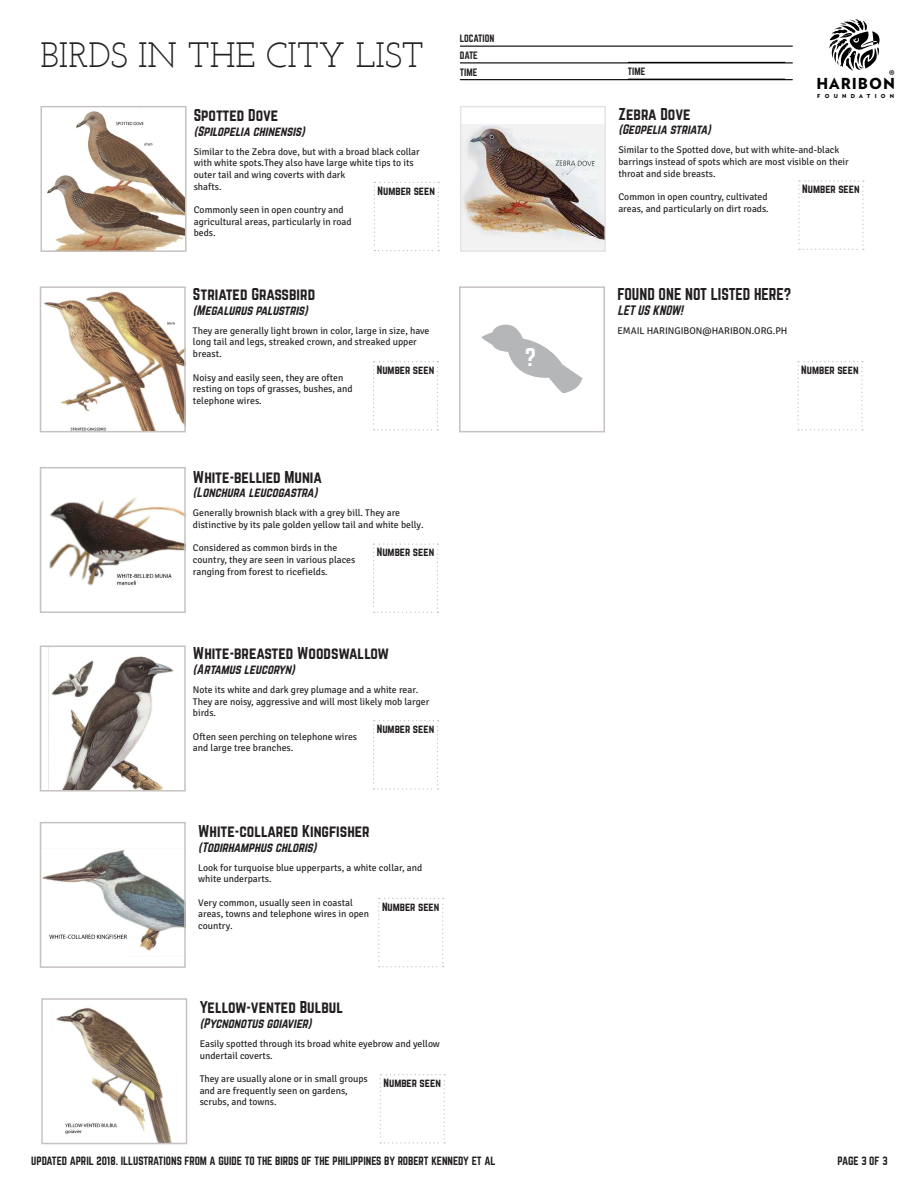
<style>
.page{position:relative;width:918px;height:1188px;background:#fff}
.page>*{position:absolute;margin:0;border:0;box-sizing:border-box;transform-origin:0 0}
.t1{font:35.1px "Josefin Slab";color:#231f20}
.t2{font:22.5px "Norwester";color:#fff}
.t3{font:900 15.15px "Verlag";letter-spacing:.06em;color:#000}
.t4{font:15px "Norwester";color:#231f20}
.t5{font:14.4px "Myriad Pro";color:#000}
.t6{font:italic 12px "Norwester";color:#231f20}
.t7{font:10.5px "Norwester";color:#231f20}
.t8{font:9.75px/11.7px "Signika Negative";color:#231f20}
.t9{font:9.3px/17.1px "Norwester";color:#231f20}
.t10{font:900 5.55px "Verlag";letter-spacing:.775em;color:#000}
</style>
<div class="page">
<svg style="left:829px;top:19px;width:51px;height:52px"></svg>
<hr style="left:460px;top:46px;width:333px;height:1px;background:#000">
<hr style="left:460px;top:62px;width:333px;height:1px;background:#000">
<hr style="left:460px;top:79px;width:333px;height:1px;background:#000">
<img style="left:43px;top:848px;width:140px;height:103px">
<div style="left:40px;top:822px;width:146px;height:146px;border:2px solid #c7c2c1"></div>
<img style="left:44px;top:291px;width:139px;height:138px">
<div style="left:40px;top:286px;width:146px;height:146px;border:2px solid #c7c2c1"></div>
<div style="left:459px;top:286px;width:146px;height:146px;border:2px solid #c7c2c1"></div>
<img style="left:49px;top:497px;width:134px;height:89px">
<div style="left:40px;top:467px;width:146px;height:146px;border:2px solid #c7c2c1"></div>
<img style="left:51px;top:656px;width:122px;height:133px">
<div style="left:40px;top:646px;width:146px;height:146px;border:2px solid #c7c2c1"></div>
<svg style="left:378px;top:898px;width:66px;height:69px"></svg>
<svg style="left:373px;top:361px;width:65px;height:69px"></svg>
<svg style="left:797px;top:361px;width:66px;height:69px"></svg>
<svg style="left:373px;top:543px;width:65px;height:70px"></svg>
<svg style="left:373px;top:720px;width:65px;height:70px"></svg>
<img style="left:56px;top:1008px;width:116px;height:133px">
<div style="left:41px;top:998px;width:146px;height:146px;border:2px solid #c7c2c1"></div>
<img style="left:463px;top:124px;width:140px;height:125px">
<div style="left:460px;top:106px;width:146px;height:146px;border:2px solid #e3e4e5"></div>
<svg style="left:380px;top:1074px;width:65px;height:70px"></svg>
<svg style="left:798px;top:180px;width:66px;height:70px"></svg>
<img style="left:47px;top:109px;width:137px;height:140px">
<div style="left:40px;top:106px;width:147px;height:146px;border:2px solid #c7c2c1"></div>
<svg style="left:374px;top:182px;width:65px;height:69px"></svg>
<svg style="left:482px;top:325px;width:100px;height:68px"></svg>
<h1 class="t1" style="left:40px;top:35px;width:385px">BIRDS IN THE CITY LIST</h1>
<p class="t9" style="left:460px;top:30px;width:36px">LOCATION<br>DATE<br>TIME</p>
<p class="t9" style="left:628px;top:63px;width:19px">TIME</p>
<h3 class="t5" style="left:889px;top:66px;width:8px">®</h3>
<h3 class="t3" style="left:816px;top:71px;width:80px">HARIBON</h3>
<p class="t10" style="left:817px;top:92px;width:78px">FOUNDATION</p>
<h3 class="t4" style="left:194px;top:108px;width:86px">Spotted Dove</h3>
<p class="t6" style="left:194px;top:125px;width:115px">(Spilopelia chinensis)</p>
<h3 class="t4" style="left:618px;top:107px;width:74px">Zebra Dove</h3>
<p class="t6" style="left:618px;top:124px;width:97px">(Geopelia striata)</p>
<p class="t8" style="left:194px;top:146px;width:228px">Similar to the Zebra dove, but with a broad black collar with white spots.They also have large white tips to its outer tail and wing coverts with dark<br>shafts.</p>
<p class="t8" style="left:194px;top:204px;width:159px">Commonly seen in open country and agricultural areas, particularly in road beds.</p>
<p class="t7" style="left:378px;top:185px;width:59px">Number seen</p>
<p class="t8" style="left:618px;top:144px;width:232px">Similar to the Spotted dove, but with white-and-black barrings instead of spots which are most visible on their throat and side breasts.</p>
<p class="t8" style="left:618px;top:191px;width:152px">Common in open country, cultivated areas, and particularly on dirt roads.</p>
<p class="t7" style="left:802px;top:184px;width:59px">Number seen</p>
<h3 class="t4" style="left:193px;top:287px;width:124px">Striated Grassbird</h3>
<p class="t6" style="left:193px;top:304px;width:119px">(Megalurus palustris)</p>
<h3 class="t4" style="left:617px;top:287px;width:176px">FOUND ONE NOT LISTED HERE?</h3>
<p class="t6" style="left:617px;top:304px;width:70px">LET US KNOW!</p>
<p class="t8" style="left:193px;top:325px;width:238px">They are generally light brown in color, large in size, have long tail and legs, streaked crown, and streaked upper breast.</p>
<p class="t8" style="left:193px;top:372px;width:161px">Noisy and easily seen, they are often resting on tops of grasses, bushes, and telephone wires.</p>
<p class="t8" style="left:617px;top:325px;width:171px">EMAIL HARINGIBON@HARIBON.ORG.PH</p>
<h2 class="t2" style="left:525px;top:347px;width:13px">?</h2>
<p class="t7" style="left:377px;top:365px;width:59px">Number seen</p>
<p class="t7" style="left:801px;top:365px;width:59px">Number seen</p>
<h3 class="t4" style="left:193px;top:470px;width:130px">White-bellied Munia</h3>
<p class="t6" style="left:193px;top:487px;width:129px">(Lonchura leucogastra)</p>
<p class="t8" style="left:193px;top:507px;width:232px">Generally brownish black with a grey bill. They are distinctive by its pale golden yellow tail and white belly.</p>
<p class="t8" style="left:193px;top:542px;width:164px">Considered as common birds in the country, they are seen in various places ranging from forest to ricefields.</p>
<p class="t7" style="left:377px;top:547px;width:59px">Number seen</p>
<h3 class="t4" style="left:193px;top:646px;width:198px">White-breasted Woodswallow</h3>
<p class="t6" style="left:193px;top:663px;width:106px">(Artamus leucoryn)</p>
<p class="t8" style="left:193px;top:684px;width:238px">Note its white and dark grey plumage and a white rear.<br>They are noisy, aggressive and will most likely mob larger birds.</p>
<p class="t8" style="left:193px;top:731px;width:166px">Often seen perching on telephone wires and large tree branches.</p>
<p class="t7" style="left:377px;top:724px;width:59px">Number seen</p>
<h3 class="t4" style="left:198px;top:824px;width:173px">White-collared Kingfisher</h3>
<p class="t6" style="left:198px;top:841px;width:123px">(Todirhamphus chloris)</p>
<p class="t8" style="left:198px;top:862px;width:226px">Look for turquoise blue upperparts, a white collar, and white underparts.</p>
<p class="t8" style="left:198px;top:897px;width:172px">Very common, usually seen in coastal areas, towns and telephone wires in open country.</p>
<p class="t7" style="left:382px;top:902px;width:59px">Number seen</p>
<h3 class="t4" style="left:200px;top:1000px;width:145px">Yellow-vented Bulbul</h3>
<p class="t6" style="left:200px;top:1017px;width:116px">(Pycnonotus goiavier)</p>
<p class="t8" style="left:200px;top:1038px;width:242px">Easily spotted through its broad white eyebrow and yellow undertail coverts.</p>
<p class="t8" style="left:200px;top:1073px;width:170px">They are usually alone or in small groups and are frequently seen on gardens, scrubs, and towns.</p>
<p class="t7" style="left:384px;top:1078px;width:59px">Number seen</p>
<p class="t7" style="left:31px;top:1156px;width:466px">UPDATED APRIL 2018. ILLUSTRATIONS FROM A GUIDE TO THE BIRDS OF THE PHILIPPINES BY ROBERT KENNEDY ET AL</p>
<p class="t7" style="left:837px;top:1156px;width:52px">PAGE 3 OF 3</p>
</div>
